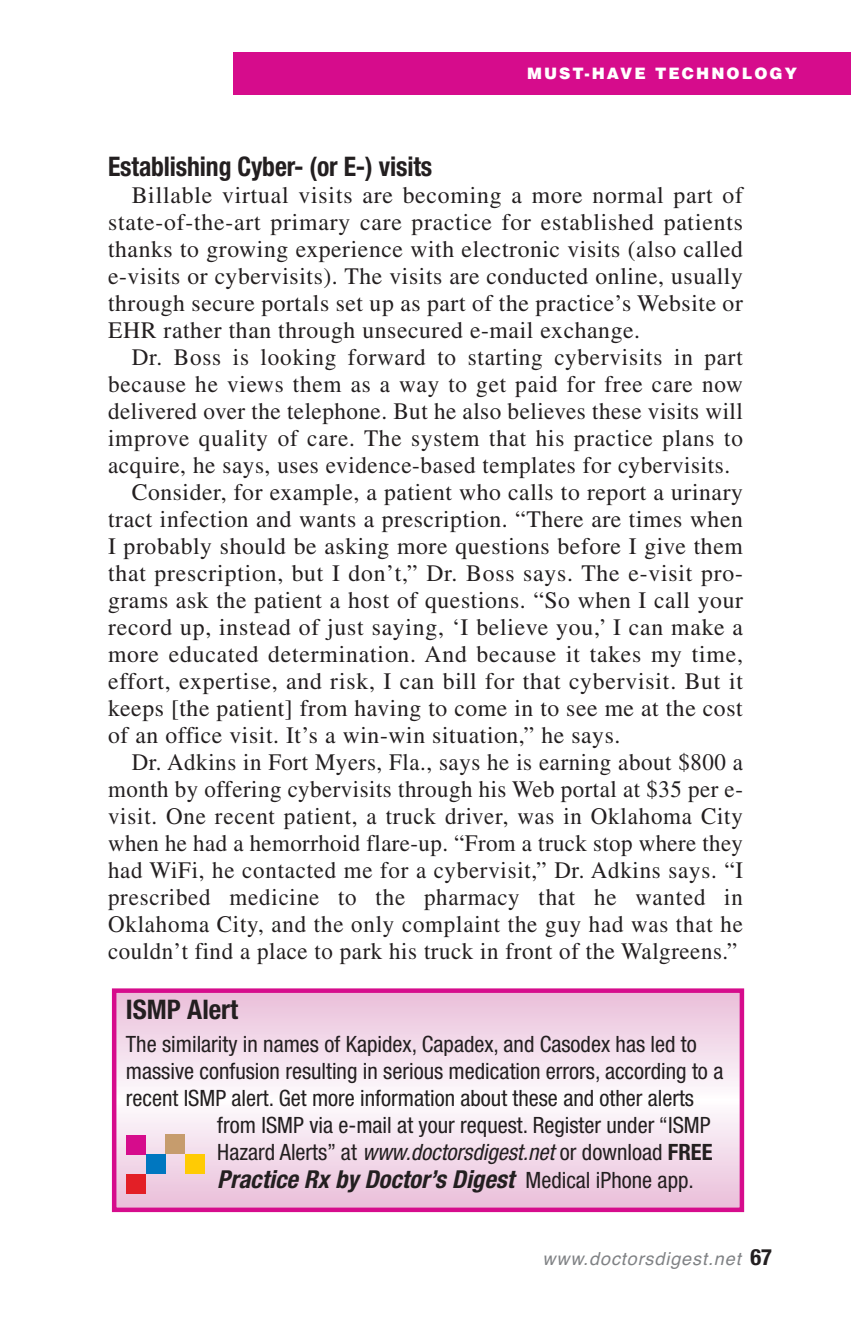
<style>
.page{position:relative;width:851px;height:1337px;background:#fff}
.page>*{position:absolute;margin:0;border:0;box-sizing:border-box;transform-origin:0 0}
.t1{font:700 condensed 27px "Helvetica Neue LT Std";letter-spacing:-.005em;color:#231f20;scale:.95 1}
.t2{font:700 condensed 27px "Helvetica Neue LT Std";letter-spacing:-.005em;color:#231f20}
.t3{font:italic 700 condensed 24.75px "Helvetica Neue LT Std";color:#231f20}
.t4{font:23.62px/27px "Times";letter-spacing:.025em;color:#231f20;text-align:justify}
.t5{font:condensed 22.5px "Helvetica Neue LT Std";color:#231f20}
.t6{font:italic 18px "Helvetica";letter-spacing:.05em;color:#808285}
.t7{font:900 15.75px "Helvetica LT Std";letter-spacing:.13em;color:#fff}
.s1{font-style:italic}
.s2{font-weight:700}
.s3{font-weight:400;font-style:normal;font-size:22.5px}
.s4{font-family:"Helvetica Neue LT Std";font-weight:700;font-style:normal;font-stretch:condensed;font-size:22.5px;color:#231f20}
</style>
<div class="page">
<div style="left:233px;top:52px;width:617px;height:42px;background:#d60c8c"></div>
<svg style="left:117px;top:993px;width:622px;height:214px"></svg>
<div style="left:112px;top:988px;width:632px;height:224px;border:4px solid #d60c8c"></div>
<div style="left:146px;top:1154px;width:20px;height:20px;background:#0077c0"></div>
<div style="left:126px;top:1174px;width:20px;height:20px;background:#e31f26"></div>
<div style="left:185px;top:1154px;width:20px;height:19px;background:#ffcb04"></div>
<div style="left:126px;top:1134px;width:20px;height:20px;background:#d60c8c"></div>
<div style="left:165px;top:1134px;width:20px;height:20px;background:#c69c6d"></div>
<p class="t7" style="left:527px;top:64px;width:271px">MUST-HAVE TECHNOLOGY</p>
<p class="t1" style="left:108px;top:156px;width:343px">Establishing Cyber- (or E-) visits</p>
<p class="t4" style="left:108px;top:183px;width:636px;text-indent:24px">Billable virtual visits are becoming a more normal part of state-of-the-art primary care practice for established patients thanks to growing experience with electronic visits (also called e-visits or cybervisits). The visits are conducted online, usually through secure portals set up as part of the practice’s Website or EHR rather than through unsecured e-mail exchange.</p>
<p class="t4" style="left:132px;top:345px;width:612px">Dr. Boss is looking forward to starting cybervisits in part</p>
<p class="t4" style="left:108px;top:372px;width:636px">because he views them as a way to get paid for free care now</p>
<p class="t4" style="left:108px;top:399px;width:636px">delivered over the telephone. But he also believes these visits will</p>
<p class="t4" style="left:108px;top:426px;width:636px">improve quality of care. The system that his practice plans to</p>
<p class="t4" style="left:108px;top:453px;width:623px">acquire, he says, uses evidence-based templates for cybervisits.</p>
<p class="t4" style="left:132px;top:480px;width:612px">Consider, for example, a patient who calls to report a urinary</p>
<p class="t4" style="left:108px;top:507px;width:636px">tract infection and wants a prescription. “There are times when</p>
<p class="t4" style="left:108px;top:534px;width:636px">I probably should be asking more questions before I give them</p>
<p class="t4" style="left:108px;top:561px;width:636px">that prescription, but I don’t,” Dr. Boss says. The e-visit pro-</p>
<p class="t4" style="left:108px;top:588px;width:636px">grams ask the patient a host of questions. “So when I call your</p>
<p class="t4" style="left:108px;top:615px;width:636px">record up, instead of just saying, ‘I believe you,’ I can make a</p>
<p class="t4" style="left:108px;top:642px;width:636px">more educated determination. And because it takes my time,</p>
<p class="t4" style="left:108px;top:669px;width:636px">effort, expertise, and risk, I can bill for that cybervisit. But it</p>
<p class="t4" style="left:108px;top:696px;width:636px">keeps [the patient] from having to come in to see me at the cost</p>
<p class="t4" style="left:108px;top:723px;width:514px">of an office visit. It’s a win-win situation,” he says.</p>
<p class="t4" style="left:132px;top:750px;width:613px">Dr. Adkins in Fort Myers, Fla., says he is earning about $800 a</p>
<p class="t4" style="left:108px;top:777px;width:636px">month by offering cybervisits through his Web portal at $35 per e-</p>
<p class="t4" style="left:108px;top:804px;width:636px">visit. One recent patient, a truck driver, was in Oklahoma City</p>
<p class="t4" style="left:108px;top:831px;width:636px">when he had a hemorrhoid flare-up. “From a truck stop where they</p>
<p class="t4" style="left:108px;top:858px;width:636px">had WiFi, he contacted me for a cybervisit,” Dr. Adkins says. “I</p>
<p class="t4" style="left:108px;top:885px;width:636px">prescribed medicine to the pharmacy that he wanted in</p>
<p class="t4" style="left:108px;top:912px;width:636px">Oklahoma City, and the only complaint the guy had was that he</p>
<p class="t4" style="left:108px;top:939px;width:631px">couldn’t find a place to park his truck in front of the Walgreens.”</p>
<p class="t2" style="left:126px;top:999px;width:114px">ISMP Alert</p>
<p class="t5" style="left:126px;top:1035px;width:572px">The similarity in names of Kapidex, Capadex, and Casodex has led to</p>
<p class="t5" style="left:126px;top:1062px;width:599px">massive confusion resulting in serious medication errors, according to a</p>
<p class="t5" style="left:126px;top:1089px;width:569px">recent ISMP alert. Get more information about these and other alerts</p>
<p class="t5" style="left:217px;top:1116px;width:495px">from ISMP via e-mail at your request. Register under “ISMP</p>
<p class="t5" style="left:217px;top:1143px;width:496px">Hazard Alerts” at <span class="s1">www.doctorsdigest.net</span> or download <span class="s2">FREE</span></p>
<p class="t3" style="left:217px;top:1165px;width:478px">Practice Rx by Doctor’s Digest <span class="s3">Medical iPhone app.</span></p>
<p class="t6" style="left:542px;top:1252px;width:231px">www.doctorsdigest.net <span class="s4">67</span></p>
</div>
